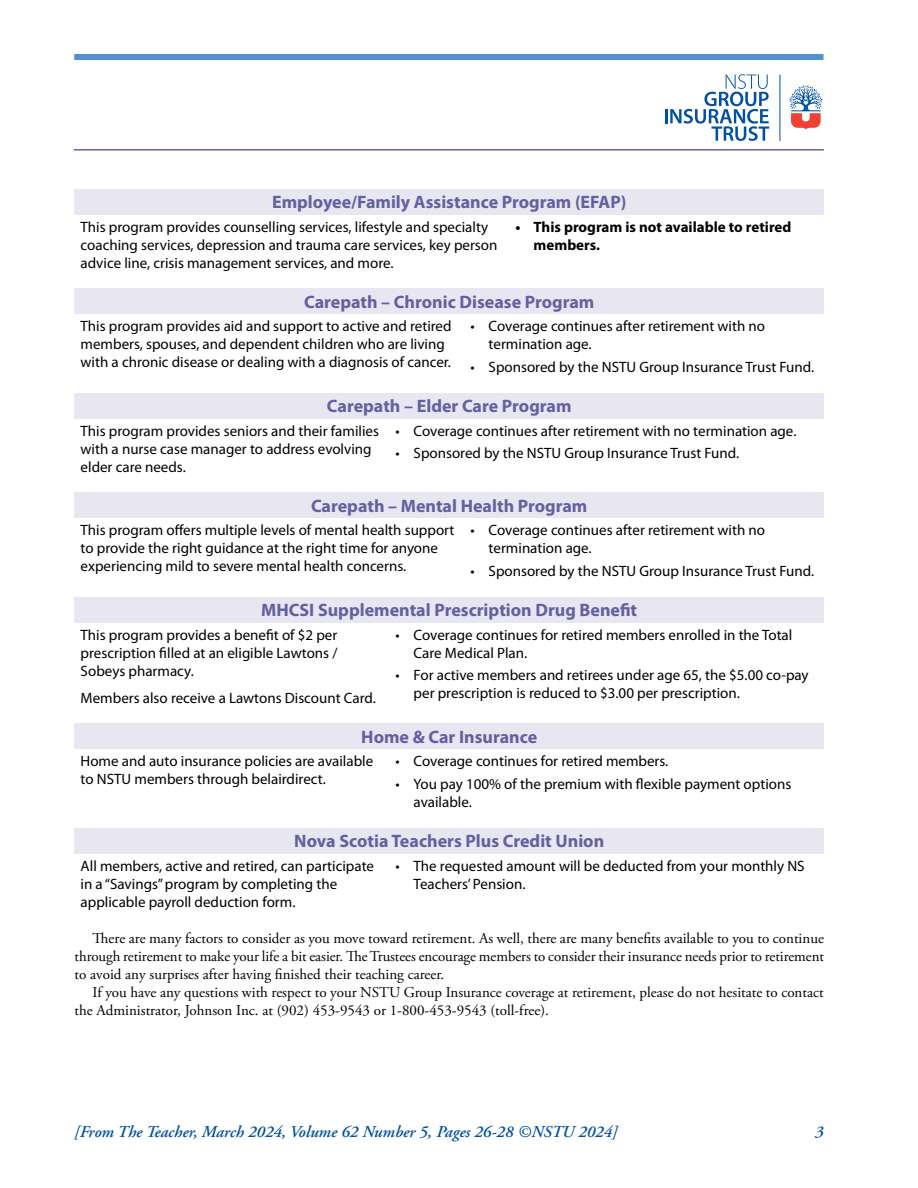
<style>
.page{position:relative;width:918px;height:1188px;background:#fff}
.page>*{position:absolute;margin:0;border:0;box-sizing:border-box;transform-origin:0 0}
.t1{font:700 18px "Myriad Pro";color:#6460a0}
.t2{font:italic 600 16.5px "Adobe Garamond";color:#0050a4}
.t3{font:15px/18px "Myriad Pro";color:#000}
.copy{font:15px/18px "Adobe Garamond Pro";color:#000;text-align:justify}
.t4{font:700 15px/18px "Myriad Pro";color:#000}
</style>
<div class="page">
<div style="left:74px;top:54px;width:750px;height:6px;background:#4f92ce"></div>
<hr style="left:665px;top:109px;width:3px;height:14px;background:#0050a3">
<svg style="left:670px;top:74px;width:99px;height:67px"></svg>
<hr style="left:780px;top:75px;width:1px;height:66px;background:#0050a3">
<svg style="left:789px;top:85px;width:34px;height:45px"></svg>
<div style="left:75px;top:189px;width:749px;height:25px;background:#e8e7f1"></div>
<div style="left:75px;top:289px;width:749px;height:25px;background:#e8e7f1"></div>
<div style="left:75px;top:393px;width:749px;height:25px;background:#e8e7f1"></div>
<div style="left:75px;top:493px;width:749px;height:25px;background:#e8e7f1"></div>
<div style="left:75px;top:597px;width:749px;height:25px;background:#e8e7f1"></div>
<div style="left:75px;top:724px;width:749px;height:25px;background:#e8e7f1"></div>
<div style="left:75px;top:828px;width:749px;height:25px;background:#e8e7f1"></div>
<hr style="left:74px;top:149px;width:750px;height:2px;background:#6460a0">
<p class="t1" style="left:272px;top:192px;width:356px">Employee/Family Assistance Program (EFAP)</p>
<p class="t3" style="left:81px;top:218px;width:418px">This program provides counselling services, lifestyle and specialty coaching services, depression and trauma care services, key person advice line, crisis management services, and more.</p>
<p class="t4" style="left:534px;top:218px;width:259px;text-indent:-18px">• This program is not available to retired members.</p>
<p class="t1" style="left:304px;top:292px;width:292px">Carepath – Chronic Disease Program</p>
<p class="t3" style="left:81px;top:318px;width:372px">This program provides aid and support to active and retired members, spouses, and dependent children who are living with a chronic disease or dealing with a diagnosis of cancer.</p>
<p class="t3" style="left:489px;top:318px;width:278px;text-indent:-18px">• Coverage continues after retirement with no termination age.</p>
<p class="t3" style="left:471px;top:358px;width:345px">• Sponsored by the NSTU Group Insurance Trust Fund.</p>
<p class="t1" style="left:327px;top:396px;width:246px">Carepath – Elder Care Program</p>
<p class="t3" style="left:81px;top:422px;width:300px">This program provides seniors and their families with a nurse case manager to address evolving elder care needs.</p>
<p class="t3" style="left:396px;top:422px;width:402px">• Coverage continues after retirement with no termination age.</p>
<p class="t3" style="left:396px;top:445px;width:345px">• Sponsored by the NSTU Group Insurance Trust Fund.</p>
<p class="t1" style="left:311px;top:496px;width:278px">Carepath – Mental Health Program</p>
<p class="t3" style="left:81px;top:522px;width:375px">This program offers multiple levels of mental health support to provide the right guidance at the right time for anyone experiencing mild to severe mental health concerns.</p>
<p class="t3" style="left:489px;top:522px;width:278px;text-indent:-18px">• Coverage continues after retirement with no termination age.</p>
<p class="t3" style="left:471px;top:562px;width:345px">• Sponsored by the NSTU Group Insurance Trust Fund.</p>
<p class="t1" style="left:261px;top:600px;width:378px">MHCSI Supplemental Prescription Drug Benefit</p>
<p class="t3" style="left:81px;top:626px;width:258px;text-align:justify">This program provides a benefit of $2 per prescription filled at an eligible Lawtons / Sobeys pharmacy.</p>
<p class="t3" style="left:81px;top:689px;width:297px">Members also receive a Lawtons Discount Card.</p>
<p class="t3" style="left:414px;top:626px;width:380px;text-indent:-18px">• Coverage continues for retired members enrolled in the Total<br>Care Medical Plan.</p>
<p class="t3" style="left:414px;top:667px;width:397px;text-indent:-18px">• For active members and retirees under age 65, the $5.00 co-pay per prescription is reduced to $3.00 per prescription.</p>
<p class="t1" style="left:361px;top:727px;width:177px">Home &amp; Car Insurance</p>
<p class="t3" style="left:81px;top:753px;width:294px">Home and auto insurance policies are available to NSTU members through belairdirect.</p>
<p class="t3" style="left:396px;top:753px;width:274px">• Coverage continues for retired members.</p>
<p class="t3" style="left:414px;top:775px;width:379px;text-indent:-18px">• You pay 100% of the premium with flexible payment options available.</p>
<p class="t1" style="left:294px;top:831px;width:311px">Nova Scotia Teachers Plus Credit Union</p>
<p class="t3" style="left:81px;top:857px;width:295px">All members, active and retired, can participate in a “Savings”program by completing the applicable payroll deduction form.</p>
<p class="t3" style="left:414px;top:857px;width:393px;text-indent:-18px">• The requested amount will be deducted from your monthly NS<br>Teachers’Pension.</p>
<p class="copy" style="left:75px;top:930px;width:751px;text-indent:18px">There are many factors to consider as you move toward retirement. As well, there are many benefits available to you to continue through retirement to make your life a bit easier. The Trustees encourage members to consider their insurance needs prior to retirement to avoid any surprises after having finished their teaching career.</p>
<p class="copy" style="left:75px;top:984px;width:751px;text-indent:18px">If you have any questions with respect to your NSTU Group Insurance coverage at retirement, please do not hesitate to contact the Administrator, Johnson Inc. at (902) 453-9543 or 1-800-453-9543 (toll-free).</p>
<p class="t2" style="left:74px;top:1122px;width:545px">[From The Teacher, March 2024, Volume 62 Number 5, Pages 26-28 ©NSTU 2024]</p>
<p class="t2" style="left:815px;top:1122px;width:10px">3</p>
</div>
